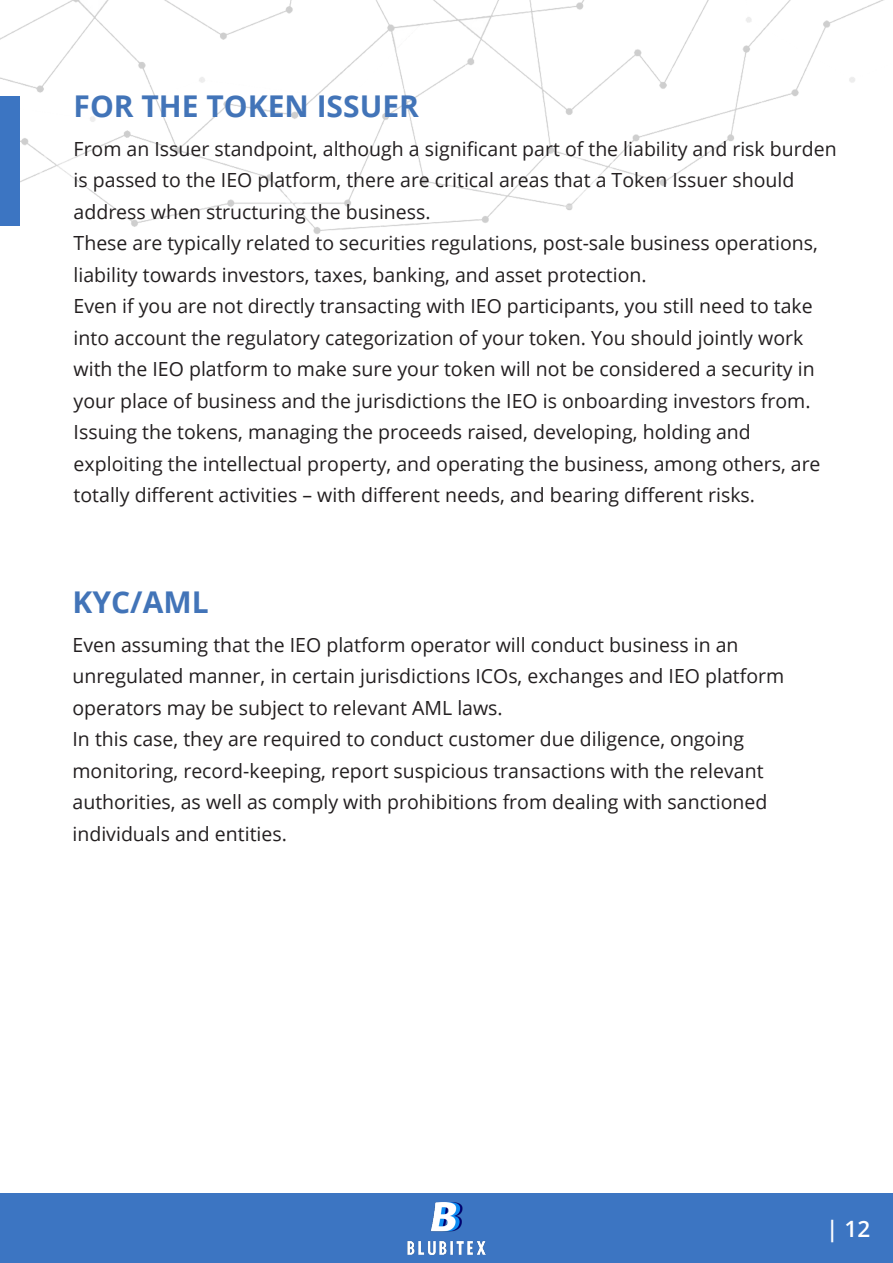
<style>
.page{position:relative;width:893px;height:1263px;background:#fff}
.page>*{position:absolute;margin:0;border:0;box-sizing:border-box;transform-origin:0 0}
.t1{font:700 30px "Open Sans";color:#4274b8}
.t2{font:600 22.5px "Open Sans";color:#fff}
.t3{font:19.5px/31.5px "Open Sans";color:#231f20}
</style>
<div class="page">
<img style="left:0;top:0;width:884px;height:234px">
<div style="left:0;top:96px;width:19px;height:130px;background:#3c75c2"></div>
<div style="left:0;top:1194px;width:893px;height:69px;background:#3c75c2"></div>
<img style="left:407px;top:1202px;width:79px;height:53px">
<h1 class="t1" style="left:74px;top:85px;width:347px">FOR THE TOKEN ISSUER</h1>
<p class="t3" style="left:74px;top:133px;width:764px">From an Issuer standpoint, although a significant part of the liability and risk burden is passed to the IEO platform, there are critical areas that a Token Issuer should address when structuring the business.<br>These are typically related to securities regulations, post-sale business operations, liability towards investors, taxes, banking, and asset protection.<br>Even if you are not directly transacting with IEO participants, you still need to take into account the regulatory categorization of your token. You should jointly work with the IEO platform to make sure your token will not be considered a security in your place of business and the jurisdictions the IEO is onboarding investors from.<br>Issuing the tokens, managing the proceeds raised, developing, holding and exploiting the intellectual property, and operating the business, among others, are totally different activities – with different needs, and bearing different risks.</p>
<h1 class="t1" style="left:73px;top:581px;width:138px">KYC/AML</h1>
<p class="t3" style="left:73px;top:628px;width:713px">Even assuming that the IEO platform operator will conduct business in an unregulated manner, in certain jurisdictions ICOs, exchanges and IEO platform operators may be subject to relevant AML laws.<br>In this case, they are required to conduct customer due diligence, ongoing monitoring, record-keeping, report suspicious transactions with the relevant authorities, as well as comply with prohibitions from dealing with sanctioned individuals and entities.</p>
<p class="t2" style="left:826px;top:1214px;width:45px">| 12</p>
</div>
